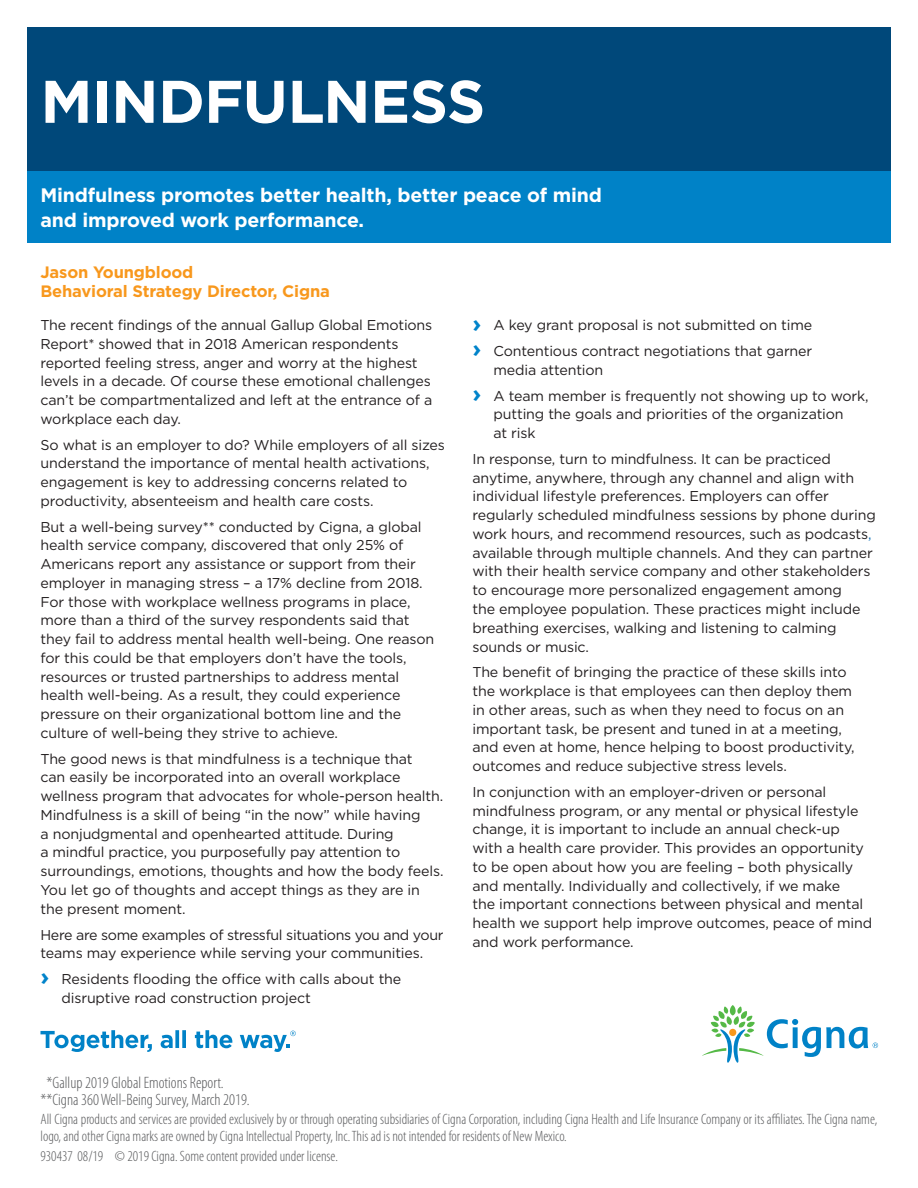
<style>
.page{position:relative;width:918px;height:1188px;background:#fff}
.page>*{position:absolute;margin:0;border:0;box-sizing:border-box;transform-origin:0 0}
.t1{font:700 60px "Gotham";letter-spacing:-.015em;color:#fff}
.t2{font:700 19.5px/25.5px "Gotham";letter-spacing:-.01em;color:#fff}
.t3{font:300 condensed 16.5px/16.5px "Myriad Pro";color:#58595b}
.t4{font:700 16.5px/19.5px "Gotham";letter-spacing:-.01em;color:#f8981d}
.t5{font:300 condensed 15px/16.5px "Myriad Pro";color:#58595b}
.t6{font:14.25px/18.8px "Gotham";letter-spacing:-.01em;color:#231f20}
.s1{font-weight:700;font-size:24px;color:#0083ca}
.s2{color:#1171b9}
</style>
<div class="page">
<div style="left:27px;top:27px;width:864px;height:144px;background:#00487a"></div>
<div style="left:27px;top:171px;width:864px;height:72px;background:#0082c7"></div>
<svg style="left:40px;top:1030px;width:112px;height:22px"></svg>
<svg style="left:161px;top:1030px;width:25px;height:18px"></svg>
<svg style="left:195px;top:1030px;width:37px;height:18px"></svg>
<svg style="left:240px;top:1031px;width:56px;height:21px"></svg>
<svg style="left:702px;top:1005px;width:176px;height:58px"></svg>
<h1 class="t1" style="left:40px;top:62px;width:446px">MINDFULNESS</h1>
<h2 class="t2" style="left:40px;top:182px;width:563px">Mindfulness promotes better health, better peace of mind and improved work performance.</h2>
<p class="t4" style="left:40px;top:262px;width:291px">Jason Youngblood<br>Behavioral Strategy Director, Cigna</p>
<p class="t6" style="left:40px;top:315px;width:393px">The recent findings of the annual Gallup Global Emotions Report* showed that in 2018 American respondents reported feeling stress, anger and worry at the highest levels in a decade. Of course these emotional challenges can’t be compartmentalized and left at the entrance of a workplace each day.</p>
<p class="t6" style="left:40px;top:435px;width:406px">So what is an employer to do? While employers of all sizes understand the importance of mental health activations, engagement is key to addressing concerns related to productivity, absenteeism and health care costs.</p>
<p class="t6" style="left:40px;top:517px;width:395px">But a well-being survey** conducted by Cigna, a global health service company, discovered that only 25% of Americans report any assistance or support from their employer in managing stress – a 17% decline from 2018.<br>For those with workplace wellness programs in place, more than a third of the survey respondents said that they fail to address mental health well-being. One reason for this could be that employers don’t have the tools, resources or trusted partnerships to address mental health well-being. As a result, they could experience pressure on their organizational bottom line and the culture of well‑being they strive to achieve.</p>
<p class="t6" style="left:40px;top:749px;width:405px">The good news is that mindfulness is a technique that<br>can easily be incorporated into an overall workplace wellness program that advocates for whole‑person health.<br>Mindfulness is a skill of being “in the now” while having<br>a nonjudgmental and openhearted attitude. During<br>a mindful practice, you purposefully pay attention to surroundings, emotions, thoughts and how the body feels.<br>You let go of thoughts and accept things as they are in the present moment.</p>
<p class="t6" style="left:40px;top:925px;width:405px">Here are some examples of stressful situations you and your teams may experience while serving your communities.</p>
<p class="t6" style="left:61px;top:969px;width:341px;text-indent:-21px"><span class="s1">›</span> Residents flooding the office with calls about the disruptive road construction project</p>
<p class="t6" style="left:472px;top:312px;width:341px;line-height:25.8px"><span class="s1">›</span> A key grant proposal is not submitted on time <span class="s1">›</span> Contentious contract negotiations that garner</p>
<p class="t6" style="left:472px;top:357px;width:398px;line-height:25.8px;text-indent:21px">media attention<br><span class="s1">›</span> A team member is frequently not showing up to work,</p>
<p class="t6" style="left:493px;top:405px;width:352px">putting the goals and priorities of the organization at risk</p>
<p class="t6" style="left:472px;top:449px;width:405px">In response, turn to mindfulness. It can be practiced anytime, anywhere, through any channel and align with individual lifestyle preferences. Employers can offer regularly scheduled mindfulness sessions by phone during work hours, and recommend resources, such as podcasts<span class="s2">, </span>available through multiple channels. And they can partner with their health service company and other stakeholders to encourage more personalized engagement among<br>the employee population. These practices might include breathing exercises, walking and listening to calming sounds or music.</p>
<p class="t6" style="left:472px;top:663px;width:384px">The benefit of bringing the practice of these skills into the workplace is that employees can then deploy them in other areas, such as when they need to focus on an important task, be present and tuned in at a meeting, and even at home, hence helping to boost productivity, outcomes and reduce subjective stress levels.</p>
<p class="t6" style="left:472px;top:782px;width:401px">In conjunction with an employer-driven or personal mindfulness program, or any mental or physical lifestyle change, it is important to include an annual check‑up with a health care provider. This provides an opportunity to be open about how you are feeling – both physically and mentally. Individually and collectively, if we make<br>the important connections between physical and mental health we support help improve outcomes, peace of mind and work performance.</p>
<p class="t3" style="left:40px;top:1075px;width:211px;text-indent:6px">*Gallup 2019 Global Emotions Report. **Cigna 360 Well-Being Survey, March 2019.</p>
<p class="t5" style="left:40px;top:1112px;width:838px">All Cigna products and services are provided exclusively by or through operating subsidiaries of Cigna Corporation, including Cigna Health and Life Insurance Company or its affiliates. The Cigna name, logo, and other Cigna marks are owned by Cigna Intellectual Property, Inc. This ad is not intended for residents of New Mexico.</p>
<p class="t5" style="left:40px;top:1148px;width:299px">930437 08/19 © 2019 Cigna. Some content provided under license.</p>
</div>
